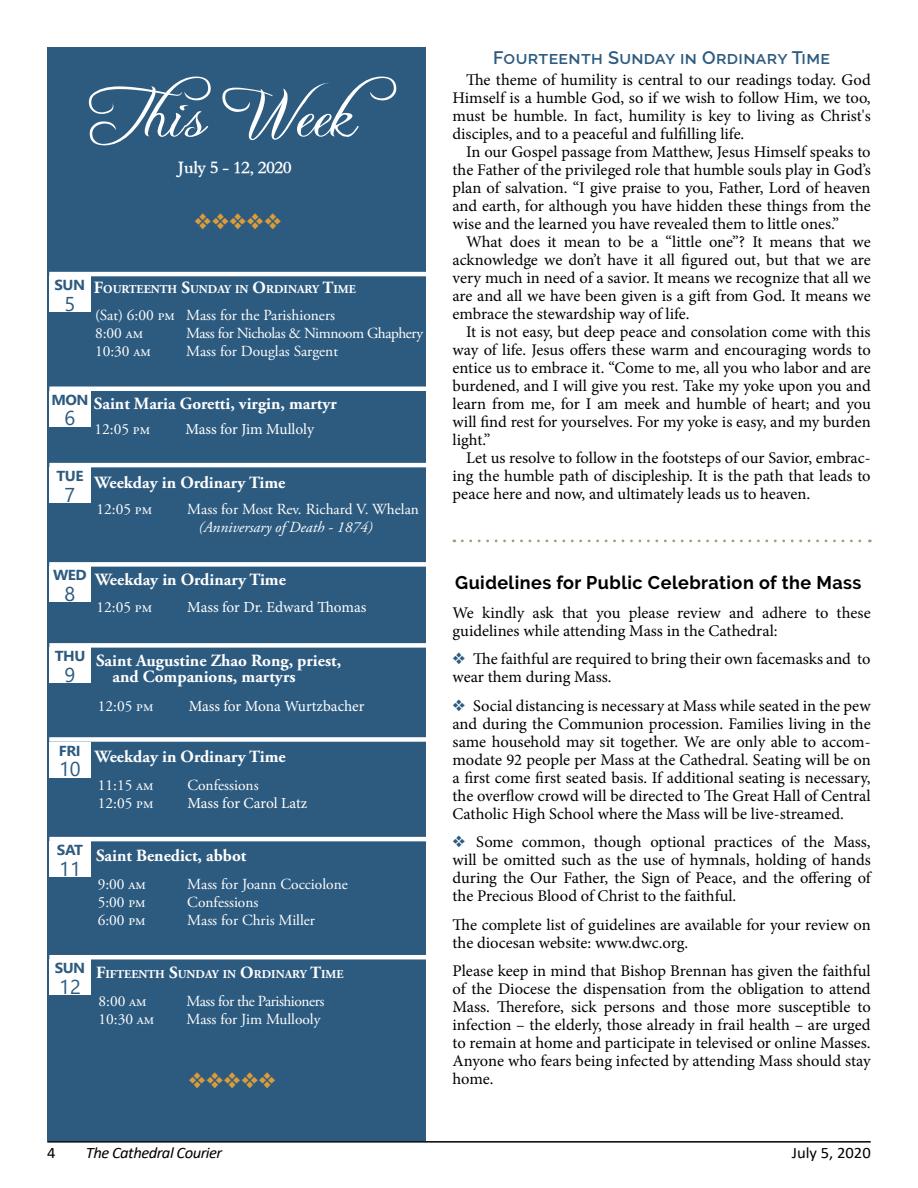
<style>
.page{position:relative;width:918px;height:1188px;background:#fff}
.page>*{position:absolute;margin:0;border:0;box-sizing:border-box;transform-origin:0 0}
.t1{font:67.05px "Freebooter Script";color:#fff}
.t2{font:500 22.35px "Z Dingbats";color:#db9c3a}
.t3{font:20.1px "Segoe UI";color:#2d5b80}
.t4{font:700 18.3px "Raleway";letter-spacing:.025em;color:#000}
.t5{font:600 18px "Raleway";letter-spacing:.02em;color:#2d5b80}
.t6{font:700 17.1px/16.5px "Adobe Garamond Pro";color:#fff}
.t7{font:700 16.8px "Nadine 2 Wide";color:#fff}
.t8{font:16.35px/18px "Minion Pro";letter-spacing:-.005em;color:#000;text-align:justify}
.t9{font:italic 15.9px "Calibri";letter-spacing:-.03em;color:#000;scale:1.04 1}
.t10{font:15.9px "Calibri";color:#000;scale:1.04 1}
.t11{font:15.3px/18px "Adobe Garamond Pro";color:#fff}
.t12{font:15.3px "Minion Pro";letter-spacing:-.005em;color:#fff}
.t13{font:15.3px/18px "Adobe Garamond Pro";letter-spacing:-.03em;color:#fff}
.t14{font:italic 15.3px "Adobe Garamond Pro";color:#fff}
.t15{font:700 14.4px "Segoe UI";letter-spacing:-.03em;color:#2d5b80;scale:1.05 1}
.t16{font:700 12px "Adobe Garamond Pro";color:#fff}
.s1{font-size:17.1px}
.s2{font-size:16.95px}
.s3{color:#2d5b80}
</style>
<div class="page">
<hr style="left:47px;top:1141px;width:824px;height:2px;background:#000">
<svg style="left:462px;top:540px;width:408px;height:2px"></svg>
<div style="left:47px;top:47px;width:379px;height:1094px;background:#2d5b80"></div>
<div style="left:49px;top:391px;width:42px;height:36px;background:#fff"></div>
<hr style="left:49px;top:387px;width:379px;height:4px;background:#fff">
<div style="left:49px;top:276px;width:42px;height:36px;background:#fff"></div>
<hr style="left:49px;top:272px;width:378px;height:4px;background:#fff">
<div style="left:49px;top:467px;width:42px;height:36px;background:#fff"></div>
<hr style="left:49px;top:463px;width:379px;height:4px;background:#fff">
<div style="left:49px;top:567px;width:42px;height:35px;background:#fff"></div>
<div style="left:49px;top:562px;width:378px;height:5px;background:#fff"></div>
<div style="left:49px;top:648px;width:42px;height:35px;background:#fff"></div>
<div style="left:49px;top:643px;width:379px;height:5px;background:#fff"></div>
<div style="left:49px;top:742px;width:42px;height:35px;background:#fff"></div>
<div style="left:49px;top:737px;width:378px;height:5px;background:#fff"></div>
<div style="left:49px;top:841px;width:42px;height:36px;background:#fff"></div>
<hr style="left:49px;top:837px;width:379px;height:4px;background:#fff">
<div style="left:49px;top:959px;width:42px;height:36px;background:#fff"></div>
<hr style="left:49px;top:955px;width:379px;height:4px;background:#fff">
<h1 class="t1" style="left:96px;top:74px;width:304px">Thi s We e k</h1>
<p class="t7" style="left:178px;top:157px;width:115px">July 5 - 12, 2020</p>
<h2 class="t2" style="left:194px;top:211px;width:89px">❖❖❖❖❖</h2>
<p class="t15" style="left:55px;top:271px;width:31px">SUN</p>
<p class="t3" style="left:64px;top:284px;width:12px">5</p>
<p class="t16" style="left:94px;top:282px;width:264px"><span class="s1">F</span>OURTEENTH <span class="s1">S</span>UNDAY IN <span class="s1">O</span>RDINARY <span class="s1">T</span>IME</p>
<p class="t11" style="left:95px;top:307px;width:81px">(Sat) 6:00 pm<br>8:00 am<br>10:30 am</p>
<p class="t11" style="left:186px;top:307px;width:238px">Mass for the Parishioners<br>Mass for Nicholas &amp; Nimnoom Ghaphery<br>Mass for Douglas Sargent</p>
<p class="t15" style="left:51px;top:386px;width:37px">MON</p>
<p class="t3" style="left:65px;top:399px;width:12px">6</p>
<p class="t6" style="left:94px;top:396px;width:244px">Saint Maria Goretti, virgin, martyr</p>
<p class="t11" style="left:95px;top:421px;width:57px">12:05 pm</p>
<p class="t12" style="left:185px;top:419px;width:130px">Mass for Jim Mulloly</p>
<p class="t15" style="left:56px;top:462px;width:27px">TUE</p>
<p class="t3" style="left:65px;top:476px;width:12px">7</p>
<p class="t6" style="left:95px;top:475px;width:192px">Weekday in Ordinary Time</p>
<p class="t11" style="left:96px;top:501px;width:57px">12:05 pm</p>
<p class="t11" style="left:187px;top:501px;width:233px">Mass for Most Rev. Richard V. Whelan</p>
<p class="t14" style="left:199px;top:518px;width:175px">(Anniversary of Death - 1874)</p>
<p class="t15" style="left:53px;top:562px;width:34px">WED</p>
<p class="t3" style="left:64px;top:575px;width:12px">8</p>
<p class="t6" style="left:95px;top:572px;width:192px">Weekday in Ordinary Time</p>
<p class="t11" style="left:96px;top:599px;width:57px">12:05 pm</p>
<p class="t12" style="left:187px;top:597px;width:181px">Mass for Dr. Edward Thomas</p>
<p class="t15" style="left:55px;top:643px;width:31px">THU</p>
<p class="t3" style="left:65px;top:656px;width:12px">9</p>
<p class="t6" style="left:113px;top:652px;width:230px;text-indent:-16px">Saint Augustine Zhao Rong, priest, and Companions, martyrs</p>
<p class="t11" style="left:98px;top:698px;width:57px">12:05 pm</p>
<p class="t12" style="left:189px;top:696px;width:177px">Mass for Mona Wurtzbacher</p>
<p class="t15" style="left:59px;top:737px;width:22px">FRI</p>
<p class="t3" style="left:59px;top:750px;width:23px">10</p>
<p class="t6" style="left:95px;top:749px;width:192px">Weekday in Ordinary Time</p>
<p class="t11" style="left:98px;top:777px;width:57px">11:15 am<br>12:05 pm</p>
<p class="t11" style="left:187px;top:777px;width:73px">Confessions</p>
<p class="t12" style="left:187px;top:793px;width:121px">Mass for Carol Latz</p>
<p class="t15" style="left:57px;top:836px;width:26px">SAT</p>
<p class="t3" style="left:59px;top:850px;width:23px">11</p>
<p class="t6" style="left:96px;top:848px;width:152px">Saint Benedict, abbot</p>
<p class="t11" style="left:98px;top:875px;width:50px;text-align:justify">9:00 am 5:00 pm 6:00 pm</p>
<p class="t11" style="left:187px;top:875px;width:162px">Mass for Joann Cocciolone<br>Confessions<br>Mass for Chris Miller</p>
<p class="t15" style="left:55px;top:955px;width:31px">SUN</p>
<p class="t3" style="left:59px;top:968px;width:23px">12</p>
<p class="t16" style="left:96px;top:968px;width:249px"><span class="s1">F</span>IFTEENTH <span class="s1">S</span>UNDAY IN <span class="s1">O</span>RDINARY <span class="s1">T</span>IME</p>
<p class="t11" style="left:99px;top:993px;width:57px">8:00 am<br>10:30 am</p>
<p class="t13" style="left:187px;top:993px;width:139px">Mass for the Parishioners<br>Mass for Jim Mullooly</p>
<h2 class="t2" style="left:189px;top:1069px;width:89px">❖❖❖❖❖</h2>
<p class="t5" style="left:493px;top:47px;width:338px">Fourteenth Sunday in Ordinary Time</p>
<p class="t8" style="left:453px;top:71px;width:420px;text-indent:13px">The theme of humility is central to our readings today. God Himself is a humble God, so if we wish to follow Him, we too, must be humble. In fact, humility is key to living as Christ's disciples, and to a peaceful and fulfilling life.</p>
<p class="t8" style="left:453px;top:143px;width:420px;text-indent:13px">In our Gospel passage from Matthew, Jesus Himself speaks to the Father of the privileged role that humble souls play in God’s plan of salvation. “I give praise to you, Father, Lord of heaven and earth, for although you have hidden these things from the wise and the learned you have revealed them to little ones.”</p>
<p class="t8" style="left:453px;top:233px;width:420px;text-indent:13px">What does it mean to be a “little one”? It means that we acknowledge we don’t have it all figured out, but that we are very much in need of a savior. It means we recognize that all we are and all we have been given is a gift from God. It means we embrace the stewardship way of life.</p>
<p class="t8" style="left:453px;top:323px;width:420px;text-indent:13px">It is not easy, but deep peace and consolation come with this way of life. Jesus offers these warm and encouraging words to entice us to embrace it. “Come to me, all you who labor and are burdened, and I will give you rest. Take my yoke upon you and learn from me, for I am meek and humble of heart; and you will find rest for yourselves. For my yoke is easy, and my burden light.”</p>
<p class="t8" style="left:453px;top:449px;width:420px;text-indent:13px">Let us resolve to follow in the footsteps of our Savior, embrac&shy;ing the humble path of discipleship. It is the path that leads to peace here and now, and ultimately leads us to heaven<span class="s2">.</span></p>
<p class="t4" style="left:455px;top:572px;width:408px">Guidelines for Public Celebration of the Mass</p>
<p class="t8" style="left:453px;top:603px;width:420px">We kindly ask that you please review and adhere to these guidelines while attending Mass in the Cathedral:</p>
<p class="t8" style="left:453px;top:650px;width:420px"><span class="s3">❖</span> The faithful are required to bring their own facemasks and to wear them during Mass.</p>
<p class="t8" style="left:453px;top:696px;width:420px"><span class="s3">❖</span> Social distancing is necessary at Mass while seated in the pew and during the Communion procession. Families living in the same household may sit together. We are only able to accom&shy;modate 92 people per Mass at the Cathedral. Seating will be on a first come first seated basis. If additional seating is necessary, the overflow crowd will be directed to The Great Hall of Central Catholic High School where the Mass will be live-streamed.</p>
<p class="t8" style="left:453px;top:833px;width:420px"><span class="s3">❖</span> Some common, though optional practices of the Mass, will be omitted such as the use of hymnals, holding of hands during the Our Father, the Sign of Peace, and the offering of the Precious Blood of Christ to the faithful.</p>
<p class="t8" style="left:453px;top:915px;width:420px">The complete list of guidelines are available for your review on the diocesan website: www.dwc.org.</p>
<p class="t8" style="left:453px;top:962px;width:420px">Please keep in mind that Bishop Brennan has given the faithful of the Diocese the dispensation from the obligation to attend Mass. Therefore, sick persons and those more susceptible to infection – the elderly, those already in frail health – are urged to remain at home and participate in televised or online Masses.<br>Anyone who fears being infected by attending Mass should stay home.</p>
<p class="t10" style="left:47px;top:1141px;width:10px">4</p>
<p class="t9" style="left:86px;top:1141px;width:133px">The Cathedral Courier</p>
<p class="t10" style="left:792px;top:1141px;width:77px">July 5, 2020</p>
</div>
